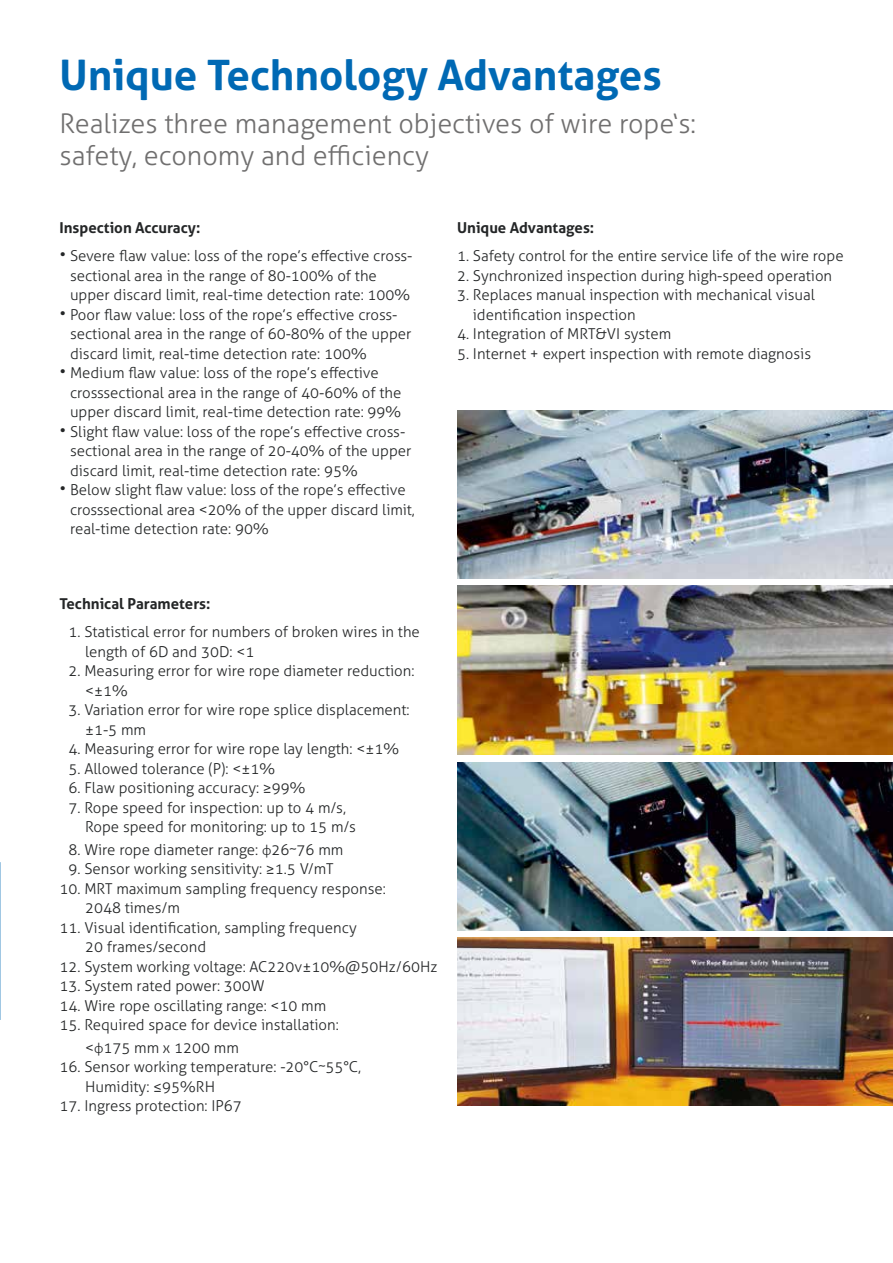
<style>
.page{position:relative;width:893px;height:1263px;background:#fff}
.page>*{position:absolute;margin:0;border:0;box-sizing:border-box;transform-origin:0 0}
.t1{font:700 42px "Aller";color:#0069b4}
.t2{font:300 27px/32.4px "Aller";color:#706f6f}
.t3{font:300 15px/19.5px "Aller";color:#242627}
.t4{font:700 15px "Aller";color:#242627}
.s1{font-size:18px}
.s2{font-family:"Calibri"}
</style>
<div class="page">
<img style="left:457px;top:585px;width:436px;height:169px">
<img style="left:457px;top:762px;width:436px;height:168px">
<img style="left:457px;top:410px;width:436px;height:168px">
<img style="left:457px;top:937px;width:436px;height:168px">
<svg style="left:0;top:862px;width:1px;height:158px"></svg>
<h1 class="t1" style="left:60px;top:50px;width:604px">Unique Technology Advantages</h1>
<h2 class="t2" style="left:60px;top:107px;width:638px">Realizes three management objectives of wire rope‘s: safety, economy and efficiency</h2>
<p class="t4" style="left:60px;top:219px;width:142px">Inspection Accuracy:</p>
<p class="t3" style="left:70px;top:246px;width:344px;text-indent:-10px"><span class="s1">•</span> Severe flaw value: loss of the rope’s effective cross&shy;sectional area in the range of 80-100% of the upper discard limit, real-time detection rate: 100%</p>
<p class="t3" style="left:70px;top:305px;width:343px;text-indent:-10px"><span class="s1">•</span> Poor flaw value: loss of the rope’s effective cross&shy;sectional area in the range of 60-80% of the upper discard limit, real-time detection rate: 100%</p>
<p class="t3" style="left:70px;top:363px;width:333px;text-indent:-10px"><span class="s1">•</span> Medium flaw value: loss of the rope’s effective crosssectional area in the range of 40-60% of the upper discard limit, real-time detection rate: 99%</p>
<p class="t3" style="left:70px;top:422px;width:343px;text-indent:-10px"><span class="s1">•</span> Slight flaw value: loss of the rope’s effective cross&shy;sectional area in the range of 20-40% of the upper discard limit, real-time detection rate: 95%</p>
<p class="t3" style="left:70px;top:480px;width:346px;text-indent:-10px"><span class="s1">•</span> Below slight flaw value: loss of the rope’s effective crosssectional area &lt;20% of the upper discard limit, real-time detection rate: 90%</p>
<p class="t4" style="left:457px;top:219px;width:139px">Unique Advantages:</p>
<p class="t3" style="left:457px;top:246px;width:388px">1. Safety control for the entire service life of the wire rope</p>
<p class="t3" style="left:457px;top:266px;width:377px">2. Synchronized inspection during high-speed operation</p>
<p class="t3" style="left:473px;top:285px;width:344px;text-indent:-16px">3. Replaces manual inspection with mechanical visual identification inspection</p>
<p class="t3" style="left:457px;top:324px;width:216px">4. Integration of MRT&amp;VI system</p>
<p class="t3" style="left:457px;top:344px;width:356px">5. Internet + expert inspection with remote diagnosis</p>
<p class="t4" style="left:60px;top:594px;width:152px">Technical Parameters:</p>
<p class="t3" style="left:85px;top:622px;width:336px;text-indent:-16px">1. Statistical error for numbers of broken wires in the length of 6D and 30D: &lt;1</p>
<p class="t3" style="left:85px;top:661px;width:331px;text-indent:-16px">2. Measuring error for wire rope diameter reduction: &lt;±1%</p>
<p class="t3" style="left:85px;top:700px;width:326px;text-indent:-16px">3. Variation error for wire rope splice displacement: ±1-5 mm</p>
<p class="t3" style="left:69px;top:739px;width:332px">4. Measuring error for wire rope lay length: &lt;±1%</p>
<p class="t3" style="left:69px;top:758px;width:208px">5. Allowed tolerance (P): &lt;±1%</p>
<p class="t3" style="left:69px;top:778px;width:239px">6. Flaw positioning accuracy: ≥99%</p>
<p class="t3" style="left:85px;top:797px;width:273px;text-indent:-16px">7. Rope speed for inspection: up to 4 m/s,<br>Rope speed for monitoring: up to 15 m/s</p>
<p class="t3" style="left:69px;top:839px;width:276px">8. Wire rope diameter range: <span class="s2">φ</span>26~76 mm</p>
<p class="t3" style="left:69px;top:859px;width:267px">9. Sensor working sensitivity: ≥1.5 V/mT</p>
<p class="t3" style="left:85px;top:878px;width:302px;text-indent:-26px">10. MRT maximum sampling frequency response:<br>2048 times/m</p>
<p class="t3" style="left:85px;top:917px;width:273px;text-indent:-26px">11. Visual identification, sampling frequency<br>20 frames/second</p>
<p class="t3" style="left:60px;top:956px;width:379px">12. System working voltage: AC220v±10%@50Hz/60Hz</p>
<p class="t3" style="left:60px;top:976px;width:207px">13. System rated power: 300W</p>
<p class="t3" style="left:60px;top:995px;width:268px">14. Wire rope oscillating range: &lt;10 mm</p>
<p class="t3" style="left:85px;top:1013px;width:255px;line-height:22.5px;text-indent:-26px">15. Required space for device installation: &lt;<span class="s2">φ</span>175 mm x 1200 mm</p>
<p class="t3" style="left:85px;top:1057px;width:278px;text-indent:-26px">16. Sensor working temperature: -20°C~55°C,<br>Humidity: ≤95%RH</p>
<p class="t3" style="left:60px;top:1096px;width:184px">17. Ingress protection: IP67</p>
</div>
